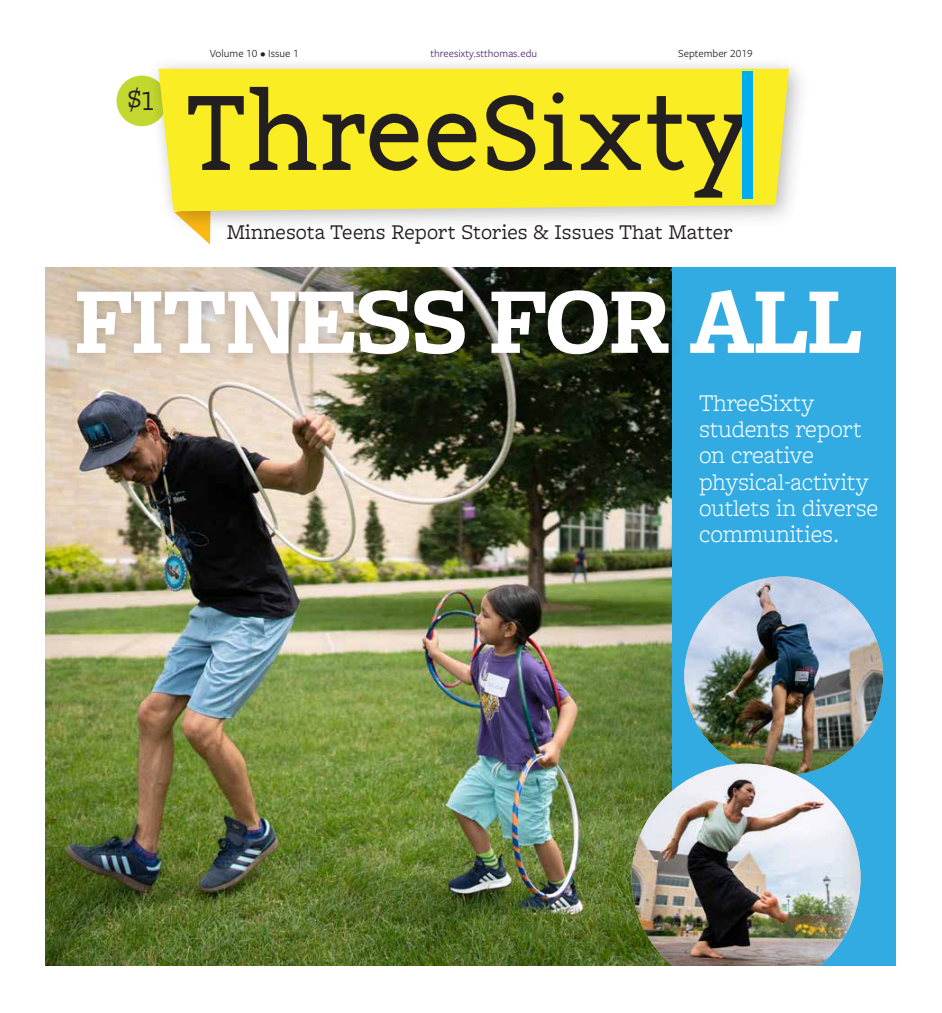
<style>
.page{position:relative;width:942px;height:1013px;background:#fff}
.page>*{position:absolute;margin:0;border:0;box-sizing:border-box;transform-origin:0 0}
.t1{font:700 97.75px "Freight Macro Pro";letter-spacing:-.02em;color:#fff}
.t2{font:28.75px "Freight Macro Pro";color:#231f20}
.t3{font:300 25px/26.2px "Freight Macro Pro";letter-spacing:-.01em;color:#fff}
.t4{font:21.88px "Freight Macro Pro";color:#231f20}
.t5{font:11.25px "Freight Sans Pro";color:#231f20}
.t6{font:11.25px "Freight Sans Pro";color:#512874}
</style>
<div class="page">
<div style="left:45px;top:267px;width:850px;height:699px;background:#31abe2"></div>
<div style="left:116px;top:76px;width:51px;height:50px;background:#c2d82e;border-radius:50%"></div>
<svg style="left:199px;top:235px;width:11px;height:9px"></svg>
<div style="left:145px;top:55px;width:657px;height:170px;background:#231f20;opacity:.13"></div>
<svg style="left:158px;top:69px;width:630px;height:142px;background:#f6eb32"></svg>
<svg style="left:188px;top:96px;width:56px;height:74px;background:#b2a822"></svg>
<svg style="left:250px;top:87px;width:66px;height:83px;background:#b2a822"></svg>
<svg style="left:323px;top:114px;width:97px;height:57px;background:#9b9222"></svg>
<svg style="left:427px;top:114px;width:51px;height:57px;background:#908821"></svg>
<svg style="left:486px;top:95px;width:49px;height:76px;background:#978e22"></svg>
<svg style="left:544px;top:92px;width:27px;height:78px;background:#a79e22"></svg>
<svg style="left:579px;top:115px;width:61px;height:55px;background:#9b9222"></svg>
<svg style="left:647px;top:96px;width:95px;height:102px;background:#c0b522"></svg>
<div style="left:742px;top:71px;width:10px;height:127px;background:#00aeef"></div>
<img style="left:45px;top:267px;width:626px;height:699px">
<div style="left:63px;top:277px;width:619px;height:91px;background:#231f20;opacity:.25"></div>
<img style="left:684px;top:576px;width:198px;height:199px;border-radius:99px">
<img style="left:631px;top:763px;width:229px;height:203px">
<p class="t2" style="left:127px;top:80px;width:29px">$1</p>
<p class="t5" style="left:210px;top:45px;width:90px">Volume 10 • Issue 1</p>
<p class="t6" style="left:430px;top:45px;width:108px">threesixty.stthomas.edu</p>
<p class="t5" style="left:678px;top:45px;width:76px">September 2019</p>
<p class="t4" style="left:227px;top:217px;width:507px">Minnesota Teens Report Stories &amp; Issues That Matter</p>
<h1 class="t1" style="left:74px;top:253px;width:789px">FITNESS FOR ALL</h1>
<p class="t3" style="left:698px;top:388px;width:181px">ThreeSixty students report on creative physical-activity outlets in diverse communities.</p>
</div>
